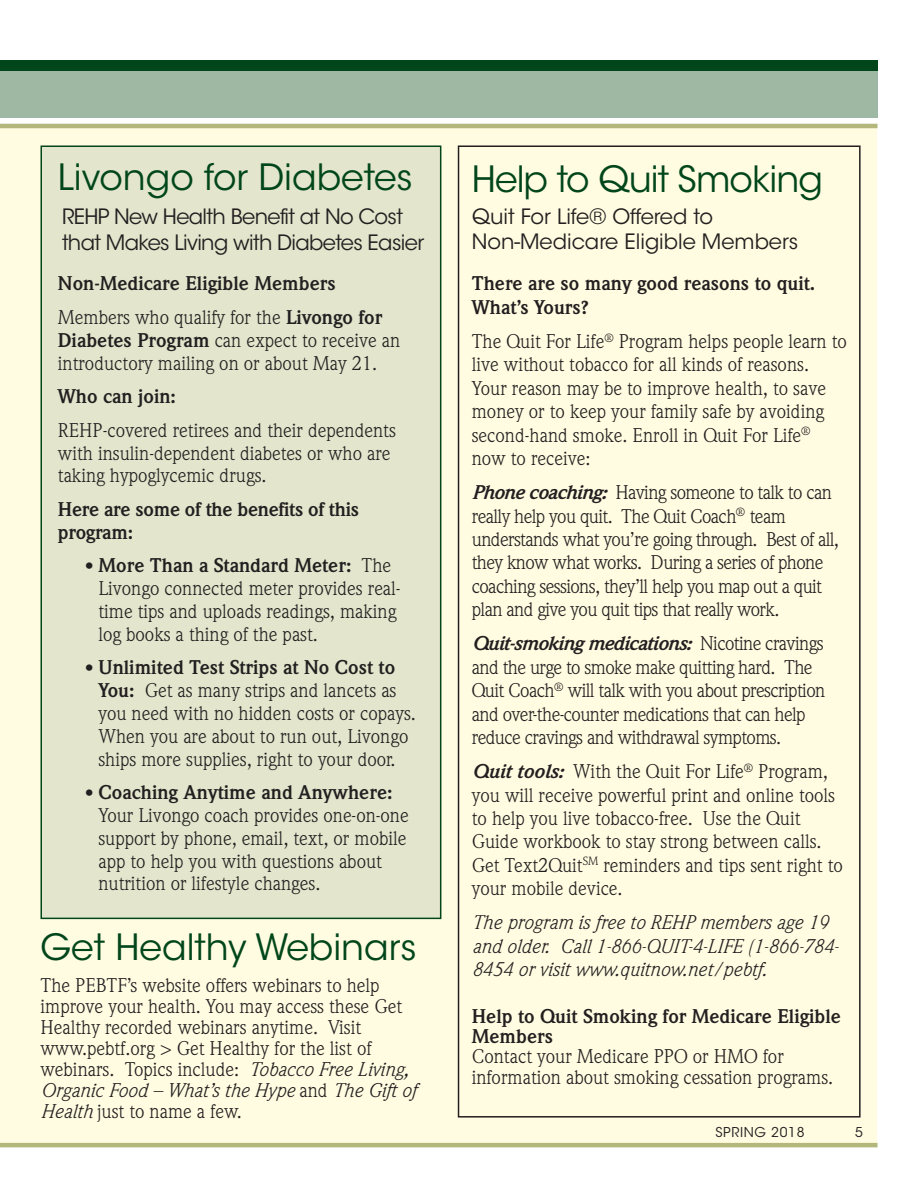
<style>
.page{position:relative;width:918px;height:1188px;background:#fff}
.page>*{position:absolute;margin:0;border:0;box-sizing:border-box;transform-origin:0 0}
.t1{font:36px "ITC Avant Garde Std";color:#00461a}
.t2{font:36px "ITC Avant Garde Std";letter-spacing:-.025em;color:#00461a}
.t3{font:21px/25.2px "ITC Avant Garde Std";letter-spacing:-.03em;color:#231f20}
.t4{font:21px/25.2px "ITC Avant Garde Std";color:#231f20}
.t5{font:19.5px/22.8px "Weidemann";color:#231f20}
.t6{font:19.5px/23.4px "Weidemann";letter-spacing:-.03em;color:#231f20}
.t7{font:700 19.5px/33.6px "Weidemann";color:#231f20}
.t8{font:italic 19.5px/23.4px "Weidemann";color:#231f20}
.t9{font:13.5px "ITC Avant Garde Std";letter-spacing:.05em;color:#231f20}
.s1{font-weight:400}
.s2{font-weight:700}
.s3{font-size:18px}
.s4{font-style:italic}
.s5{font-weight:700;font-style:italic}
</style>
<div class="page">
<div style="left:0;top:123px;width:877px;height:1020px;background:#fffce1"></div>
<div style="left:0;top:61px;width:878px;height:16px;background:#00461a"></div>
<div style="left:0;top:72px;width:878px;height:46px;background:#9eb8a4"></div>
<hr style="left:0;top:124px;width:878px;height:4px;background:#b3b77c">
<hr style="left:0;top:1143px;width:878px;height:4px;background:#b3b77c">
<div style="left:42px;top:147px;width:398px;height:771px;background:#e3e5cc"></div>
<div style="left:40px;top:145px;width:401px;height:774px;border:2px solid #00461a"></div>
<div style="left:458px;top:145px;width:403px;height:973px;border:2px solid #231f20"></div>
<h1 class="t1" style="left:58px;top:164px;width:356px">Livongo for Diabetes</h1>
<p class="t3" style="left:62px;top:206px;width:364px">REHP New Health Benefit at No Cost that Makes Living with Diabetes Easier</p>
<p class="t7" style="left:58px;top:269px;width:326px">Non-Medicare Eligible Members<br><span class="s1">Members who qualify for the</span> Livongo for</p>
<p class="t5" style="left:58px;top:331px;width:344px"><span class="s2">Diabetes Program</span> can expect to receive an introductory mailing on or about May 21.</p>
<p class="t7" style="left:58px;top:382px;width:120px">Who can join:</p>
<p class="t5" style="left:58px;top:421px;width:340px">REHP-covered retirees and their dependents with insulin-dependent diabetes or who are taking hypoglycemic drugs.</p>
<p class="t7" style="left:58px;top:500px;width:303px;line-height:22.8px">Here are some of the benefits of this program:</p>
<p class="t5" style="left:98px;top:556px;width:304px;text-indent:-14px"><span class="s3">•</span> <span class="s2">More Than a Standard Meter:</span> The Livongo connected meter provides real&shy;time tips and uploads readings, making log books a thing of the past.</p>
<p class="t5" style="left:98px;top:658px;width:319px;text-indent:-14px"><span class="s3">•</span> <span class="s2">Unlimited Test Strips at No Cost to You:</span> Get as many strips and lancets as you need with no hidden costs or copays.<br>When you are about to run out, Livongo ships more supplies, right to your door.</p>
<p class="t5" style="left:98px;top:783px;width:312px;text-indent:-14px"><span class="s3">•</span> <span class="s2">Coaching Anytime and Anywhere:<br></span>Your Livongo coach provides one-on-one support by phone, email, text, or mobile app to help you with questions about nutrition or lifestyle changes.</p>
<h1 class="t1" style="left:40px;top:934px;width:378px">Get Healthy Webinars</h1>
<p class="t5" style="left:40px;top:977px;width:377px;line-height:21px">The PEBTF’s website offers webinars to help improve your health. You may access these Get Healthy recorded webinars anytime. Visit www.pebtf.org &gt; Get Healthy for the list of webinars. Topics include: <span class="s4">Tobacco Free Living, Organic Food – What’s the Hype</span> and <span class="s4">The Gift of Health</span> just to name a few.</p>
<h1 class="t2" style="left:472px;top:165px;width:353px">Help to Quit Smoking</h1>
<p class="t4" style="left:472px;top:206px;width:328px">Quit For Life® Offered to<br>Non-Medicare Eligible Members</p>
<p class="t7" style="left:472px;top:274px;width:345px;line-height:23.4px">There are so many good reasons to quit.<br>What’s Yours?</p>
<p class="t5" style="left:472px;top:331px;width:377px;line-height:23.4px">The Quit For Life<sup>®</sup> Program helps people learn to live without tobacco for all kinds of reasons.<br>Your reason may be to improve health, to save money or to keep your family safe by avoiding second-hand smoke. Enroll in Quit For Life<sup>® </sup>now to receive:</p>
<p class="t6" style="left:472px;top:483px;width:369px"><span class="s5">Phone coaching:</span> Having someone to talk to can really help you quit. The Quit Coach<sup>®</sup> team understands what you’re going through. Best of all, they know what works. During a series of phone coaching sessions, they’ll help you map out a quit plan and give you quit tips that really work.</p>
<p class="t6" style="left:472px;top:634px;width:355px"><span class="s5">Quit-smoking medications:</span> Nicotine cravings and the urge to smoke make quitting hard. The Quit Coach<sup>®</sup> will talk with you about prescription and over-the-counter medications that can help reduce cravings and withdrawal symptoms.</p>
<p class="t5" style="left:472px;top:762px;width:373px;line-height:23.4px"><span class="s5">Quit tools:</span> With the Quit For Life<sup>®</sup> Program, you will receive powerful print and online tools to help you live tobacco-free. Use the Quit Guide workbook to stay strong between calls.<br>Get Text2Quit<sup>SM</sup> reminders and tips sent right to your mobile device.</p>
<p class="t8" style="left:472px;top:913px;width:368px">The program is free to REHP members age 19 and older. Call 1-866-QUIT-4-LIFE (1-866-784-<br>8454 or visit www.quitnow.net/pebtf.</p>
<p class="t7" style="left:472px;top:1008px;width:371px;line-height:20.2px">Help to Quit Smoking for Medicare Eligible<br>Members</p>
<p class="t5" style="left:472px;top:1048px;width:363px;line-height:20.2px">Contact your Medicare PPO or HMO for information about smoking cessation programs.</p>
<p class="t9" style="left:715px;top:1127px;width:91px">SPRING 2018</p>
<p class="t9" style="left:855px;top:1127px;width:9px">5</p>
</div>
